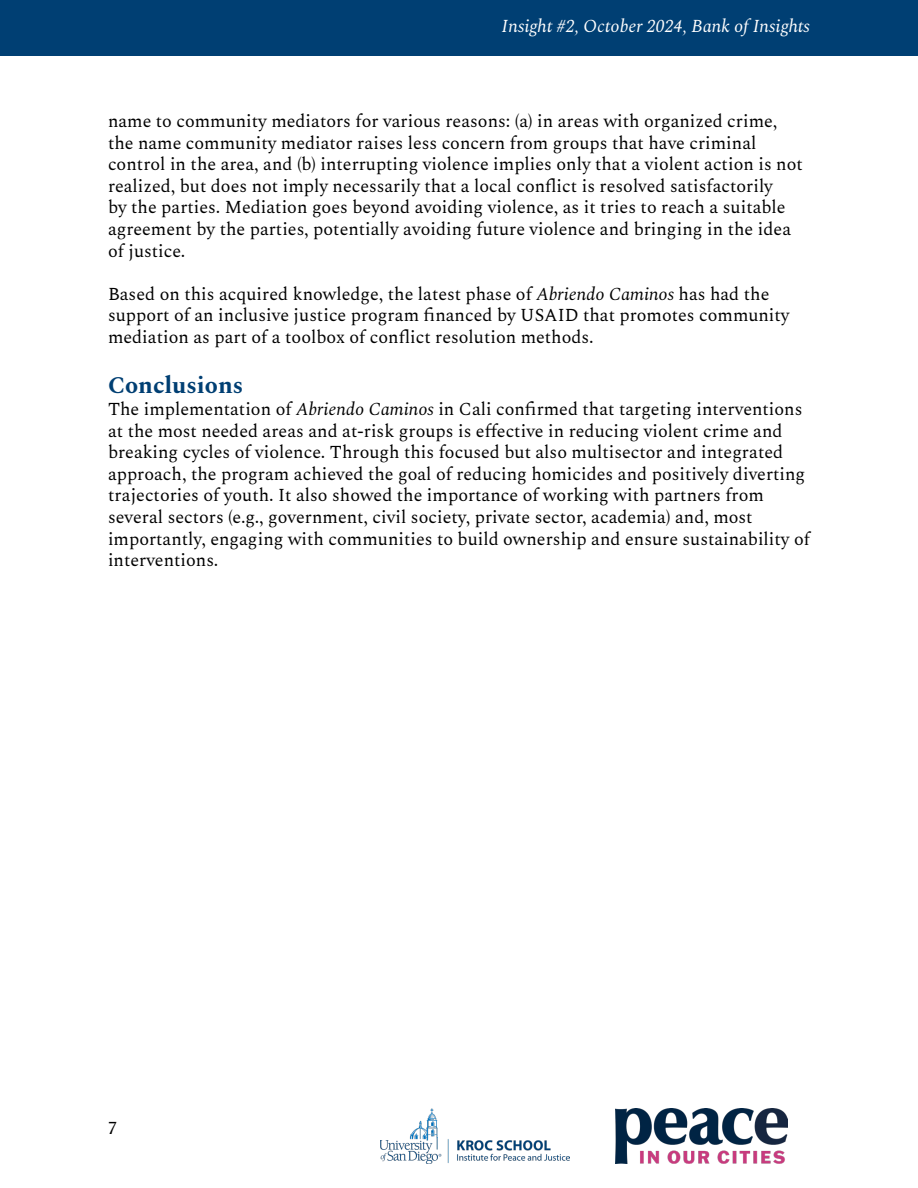
<style>
.page{position:relative;width:918px;height:1188px;background:#fff}
.page>*{position:absolute;margin:0;border:0;box-sizing:border-box;transform-origin:0 0}
.t1{font:700 24px "Spectral";color:#003f73}
.t2{font:18px/21.6px "Spectral";color:#000}
.t3{font:italic 18px "Spectral";color:#fff}
.s1{font-style:italic}
</style>
<div class="page">
<img style="left:380px;top:1108px;width:189px;height:55px">
<div style="left:0;top:0;width:918px;height:56px;background:#003f73"></div>
<img style="left:616px;top:1108px;width:171px;height:56px">
<p class="t3" style="left:502px;top:13px;width:310px">Insight #2, October 2024, Bank of Insights</p>
<p class="t2" style="left:108px;top:109px;width:696px">name to community mediators for various reasons: (a) in areas with organized crime, the name community mediator raises less concern from groups that have criminal control in the area, and (b) interrupting violence implies only that a violent action is not realized, but does not imply necessarily that a local conflict is resolved satisfactorily<br>by the parties. Mediation goes beyond avoiding violence, as it tries to reach a suitable agreement by the parties, potentially avoiding future violence and bringing in the idea of justice.</p>
<p class="t2" style="left:108px;top:282px;width:683px">Based on this acquired knowledge, the latest phase of <span class="s1">Abriendo Caminos</span> has had the support of an inclusive justice program financed by USAID that promotes community mediation as part of a toolbox of conflict resolution methods.</p>
<h1 class="t1" style="left:108px;top:368px;width:137px">Conclusions</h1>
<p class="t2" style="left:108px;top:397px;width:703px">The implementation of <span class="s1">Abriendo Caminos</span> in Cali confirmed that targeting interventions at the most needed areas and at-risk groups is effective in reducing violent crime and breaking cycles of violence. Through this focused but also multisector and integrated approach, the program achieved the goal of reducing homicides and positively diverting trajectories of youth. It also showed the importance of working with partners from several sectors (e.g., government, civil society, private sector, academia) and, most importantly, engaging with communities to build ownership and ensure sustainability of interventions.</p>
<p class="t2" style="left:108px;top:1116px;width:10px">7</p>
</div>
